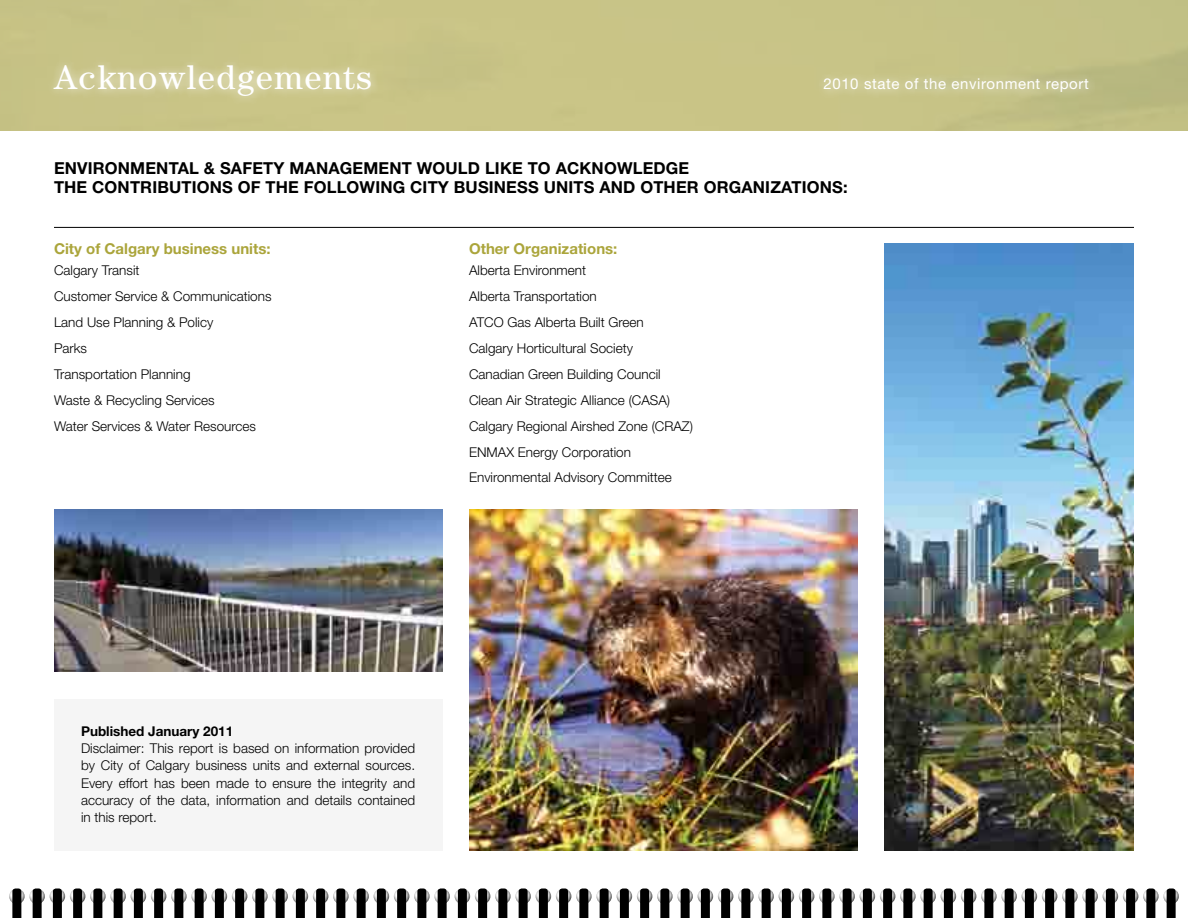
<style>
.page{position:relative;width:1188px;height:918px;background:#fff}
.page>*{position:absolute;margin:0;border:0;box-sizing:border-box;transform-origin:0 0}
.t1{font:34.5px "Century Std";letter-spacing:.04em;color:#fff}
.t2{font:700 16.5px/19.5px "Helvetica Neue LT Std";letter-spacing:.01em;color:#000}
.t3{font:700 15px "Helvetica Neue LT Std";color:#aba53b}
.t4{font:15px "Helvetica Neue LT Std";letter-spacing:.04em;color:#fff}
.t5{font:300 13.5px/26px "Helvetica Neue LT Std";color:#000}
.t6{font:700 13.5px "Helvetica Neue LT Std";color:#000}
</style>
<div class="page">
<img style="left:54px;top:510px;width:388px;height:161px">
<img style="left:470px;top:510px;width:387px;height:340px">
<img style="left:884px;top:243px;width:250px;height:607px">
<div style="left:0;top:0;width:1188px;height:130px;background:#c8c486"></div>
<div style="left:815px;top:69px;width:282px;height:32px;background:#fff;opacity:.75"></div>
<hr style="left:54px;top:227px;width:1080px;height:1px;background:#000">
<div style="left:54px;top:699px;width:388px;height:151px;background:#f5f5f5"></div>
<div style="left:45px;top:56px;width:335px;height:50px;background:#fff;opacity:.75"></div>
<svg style="left:1163px;top:888px;width:16px;height:17px"></svg>
<svg style="left:1143px;top:888px;width:16px;height:17px"></svg>
<svg style="left:1122px;top:888px;width:17px;height:17px"></svg>
<svg style="left:1102px;top:888px;width:17px;height:17px"></svg>
<svg style="left:1082px;top:888px;width:16px;height:17px"></svg>
<svg style="left:1062px;top:888px;width:16px;height:17px"></svg>
<svg style="left:1041px;top:888px;width:17px;height:17px"></svg>
<svg style="left:1021px;top:888px;width:17px;height:17px"></svg>
<svg style="left:1001px;top:888px;width:16px;height:17px"></svg>
<svg style="left:981px;top:888px;width:16px;height:17px"></svg>
<svg style="left:960px;top:888px;width:17px;height:17px"></svg>
<svg style="left:940px;top:888px;width:17px;height:17px"></svg>
<svg style="left:920px;top:888px;width:16px;height:17px"></svg>
<svg style="left:900px;top:888px;width:16px;height:17px"></svg>
<svg style="left:879px;top:888px;width:17px;height:17px"></svg>
<svg style="left:859px;top:888px;width:17px;height:17px"></svg>
<svg style="left:839px;top:888px;width:16px;height:17px"></svg>
<svg style="left:819px;top:888px;width:16px;height:17px"></svg>
<svg style="left:798px;top:888px;width:17px;height:17px"></svg>
<svg style="left:778px;top:888px;width:17px;height:17px"></svg>
<svg style="left:758px;top:888px;width:16px;height:17px"></svg>
<svg style="left:738px;top:888px;width:16px;height:17px"></svg>
<svg style="left:717px;top:888px;width:17px;height:17px"></svg>
<svg style="left:697px;top:888px;width:17px;height:17px"></svg>
<svg style="left:677px;top:888px;width:16px;height:17px"></svg>
<svg style="left:657px;top:888px;width:16px;height:17px"></svg>
<svg style="left:636px;top:888px;width:17px;height:17px"></svg>
<svg style="left:616px;top:888px;width:17px;height:17px"></svg>
<svg style="left:596px;top:888px;width:16px;height:17px"></svg>
<svg style="left:576px;top:888px;width:16px;height:17px"></svg>
<svg style="left:555px;top:888px;width:17px;height:17px"></svg>
<svg style="left:535px;top:888px;width:17px;height:17px"></svg>
<svg style="left:515px;top:888px;width:16px;height:17px"></svg>
<svg style="left:495px;top:888px;width:16px;height:17px"></svg>
<svg style="left:474px;top:888px;width:17px;height:17px"></svg>
<svg style="left:454px;top:888px;width:17px;height:17px"></svg>
<svg style="left:434px;top:888px;width:16px;height:17px"></svg>
<svg style="left:414px;top:888px;width:16px;height:17px"></svg>
<svg style="left:393px;top:888px;width:17px;height:17px"></svg>
<svg style="left:373px;top:888px;width:17px;height:17px"></svg>
<svg style="left:353px;top:888px;width:16px;height:17px"></svg>
<svg style="left:333px;top:888px;width:16px;height:17px"></svg>
<svg style="left:312px;top:888px;width:17px;height:17px"></svg>
<svg style="left:292px;top:888px;width:17px;height:17px"></svg>
<svg style="left:272px;top:888px;width:16px;height:17px"></svg>
<svg style="left:252px;top:888px;width:16px;height:17px"></svg>
<svg style="left:231px;top:888px;width:17px;height:17px"></svg>
<svg style="left:211px;top:888px;width:17px;height:17px"></svg>
<svg style="left:191px;top:888px;width:16px;height:17px"></svg>
<svg style="left:171px;top:888px;width:16px;height:17px"></svg>
<svg style="left:150px;top:888px;width:17px;height:17px"></svg>
<svg style="left:130px;top:888px;width:17px;height:17px"></svg>
<svg style="left:110px;top:888px;width:16px;height:17px"></svg>
<svg style="left:90px;top:888px;width:16px;height:17px"></svg>
<svg style="left:69px;top:888px;width:17px;height:17px"></svg>
<svg style="left:49px;top:888px;width:17px;height:17px"></svg>
<svg style="left:29px;top:888px;width:16px;height:17px"></svg>
<svg style="left:9px;top:888px;width:16px;height:17px"></svg>
<svg style="left:12px;top:889px;width:9px;height:29px"></svg>
<svg style="left:33px;top:889px;width:9px;height:29px"></svg>
<svg style="left:53px;top:889px;width:9px;height:29px"></svg>
<svg style="left:73px;top:889px;width:9px;height:29px"></svg>
<svg style="left:93px;top:889px;width:9px;height:29px"></svg>
<svg style="left:114px;top:889px;width:9px;height:29px"></svg>
<svg style="left:134px;top:889px;width:9px;height:29px"></svg>
<svg style="left:154px;top:889px;width:9px;height:29px"></svg>
<svg style="left:174px;top:889px;width:9px;height:29px"></svg>
<svg style="left:195px;top:889px;width:9px;height:29px"></svg>
<svg style="left:215px;top:889px;width:9px;height:29px"></svg>
<svg style="left:235px;top:889px;width:9px;height:29px"></svg>
<svg style="left:255px;top:889px;width:9px;height:29px"></svg>
<svg style="left:276px;top:889px;width:9px;height:29px"></svg>
<svg style="left:296px;top:889px;width:9px;height:29px"></svg>
<svg style="left:316px;top:889px;width:9px;height:29px"></svg>
<svg style="left:336px;top:889px;width:9px;height:29px"></svg>
<svg style="left:357px;top:889px;width:9px;height:29px"></svg>
<svg style="left:377px;top:889px;width:9px;height:29px"></svg>
<svg style="left:397px;top:889px;width:9px;height:29px"></svg>
<svg style="left:417px;top:889px;width:9px;height:29px"></svg>
<svg style="left:438px;top:889px;width:9px;height:29px"></svg>
<svg style="left:458px;top:889px;width:9px;height:29px"></svg>
<svg style="left:478px;top:889px;width:9px;height:29px"></svg>
<svg style="left:498px;top:889px;width:9px;height:29px"></svg>
<svg style="left:519px;top:889px;width:9px;height:29px"></svg>
<svg style="left:539px;top:889px;width:9px;height:29px"></svg>
<svg style="left:559px;top:889px;width:9px;height:29px"></svg>
<svg style="left:579px;top:889px;width:9px;height:29px"></svg>
<svg style="left:600px;top:889px;width:9px;height:29px"></svg>
<svg style="left:620px;top:889px;width:9px;height:29px"></svg>
<svg style="left:640px;top:889px;width:9px;height:29px"></svg>
<svg style="left:660px;top:889px;width:9px;height:29px"></svg>
<svg style="left:681px;top:889px;width:9px;height:29px"></svg>
<svg style="left:701px;top:889px;width:9px;height:29px"></svg>
<svg style="left:721px;top:889px;width:9px;height:29px"></svg>
<svg style="left:741px;top:889px;width:9px;height:29px"></svg>
<svg style="left:762px;top:889px;width:9px;height:29px"></svg>
<svg style="left:782px;top:889px;width:9px;height:29px"></svg>
<svg style="left:802px;top:889px;width:9px;height:29px"></svg>
<svg style="left:822px;top:889px;width:9px;height:29px"></svg>
<svg style="left:843px;top:889px;width:9px;height:29px"></svg>
<svg style="left:863px;top:889px;width:9px;height:29px"></svg>
<svg style="left:883px;top:889px;width:9px;height:29px"></svg>
<svg style="left:903px;top:889px;width:9px;height:29px"></svg>
<svg style="left:924px;top:889px;width:9px;height:29px"></svg>
<svg style="left:944px;top:889px;width:9px;height:29px"></svg>
<svg style="left:964px;top:889px;width:9px;height:29px"></svg>
<svg style="left:984px;top:889px;width:9px;height:29px"></svg>
<svg style="left:1005px;top:889px;width:9px;height:29px"></svg>
<svg style="left:1025px;top:889px;width:9px;height:29px"></svg>
<svg style="left:1045px;top:889px;width:9px;height:29px"></svg>
<svg style="left:1065px;top:889px;width:9px;height:29px"></svg>
<svg style="left:1086px;top:889px;width:9px;height:29px"></svg>
<svg style="left:1106px;top:889px;width:9px;height:29px"></svg>
<svg style="left:1126px;top:889px;width:9px;height:29px"></svg>
<svg style="left:1146px;top:889px;width:9px;height:29px"></svg>
<svg style="left:1167px;top:889px;width:9px;height:29px"></svg>
<h1 class="t1" style="left:54px;top:57px;width:319px">Acknowledgements</h1>
<p class="t4" style="left:824px;top:75px;width:267px">2010 state of the environment report</p>
<p class="t2" style="left:54px;top:158px;width:635px">ENVIRONMENTAL &amp; SAFETY MANAGEMENT WOULD LIKE TO ACKNOWLEDGE<br>THE CONTRIBUTIONS OF THE FOLLOWING CITY BUSINESS</p>
<p class="t2" style="left:544px;top:177px;width:305px">UNITS AND OTHER ORGANIZATIONS:</p>
<p class="t3" style="left:54px;top:239px;width:218px">CITY OF CALGARY BUSINESS UNITS:</p>
<p class="t5" style="left:54px;top:257px;width:219px">Calgary Transit<br>Customer Service &amp; Communications<br>Land Use Planning &amp; Policy<br>Parks<br>Transportation Planning<br>Waste &amp; Recycling Services<br>Water Services &amp; Water Resources</p>
<p class="t3" style="left:469px;top:239px;width:150px">OTHER ORGANIZATIONS:</p>
<p class="t5" style="left:469px;top:257px;width:225px">Alberta Environment<br>Alberta Transportation<br>ATCO Gas Alberta Built Green<br>Calgary Horticultural Society<br>Canadian Green Building Council<br>Clean Air Strategic Alliance (CASA)<br>Calgary Regional Airshed Zone (CRAZ)<br>ENMAX Energy Corporation<br>Environmental Advisory Committee</p>
<p class="t6" style="left:81px;top:723px;width:154px">PUBLISHED JANUARY 2011</p>
<p class="t5" style="left:81px;top:739px;width:336px;line-height:17.2px;text-align:justify">Disclaimer: This report is based on information provided by City of Calgary business units and external sources.<br>Every effort has been made to ensure the integrity and accuracy of the data, information and details contained in this report.</p>
</div>
